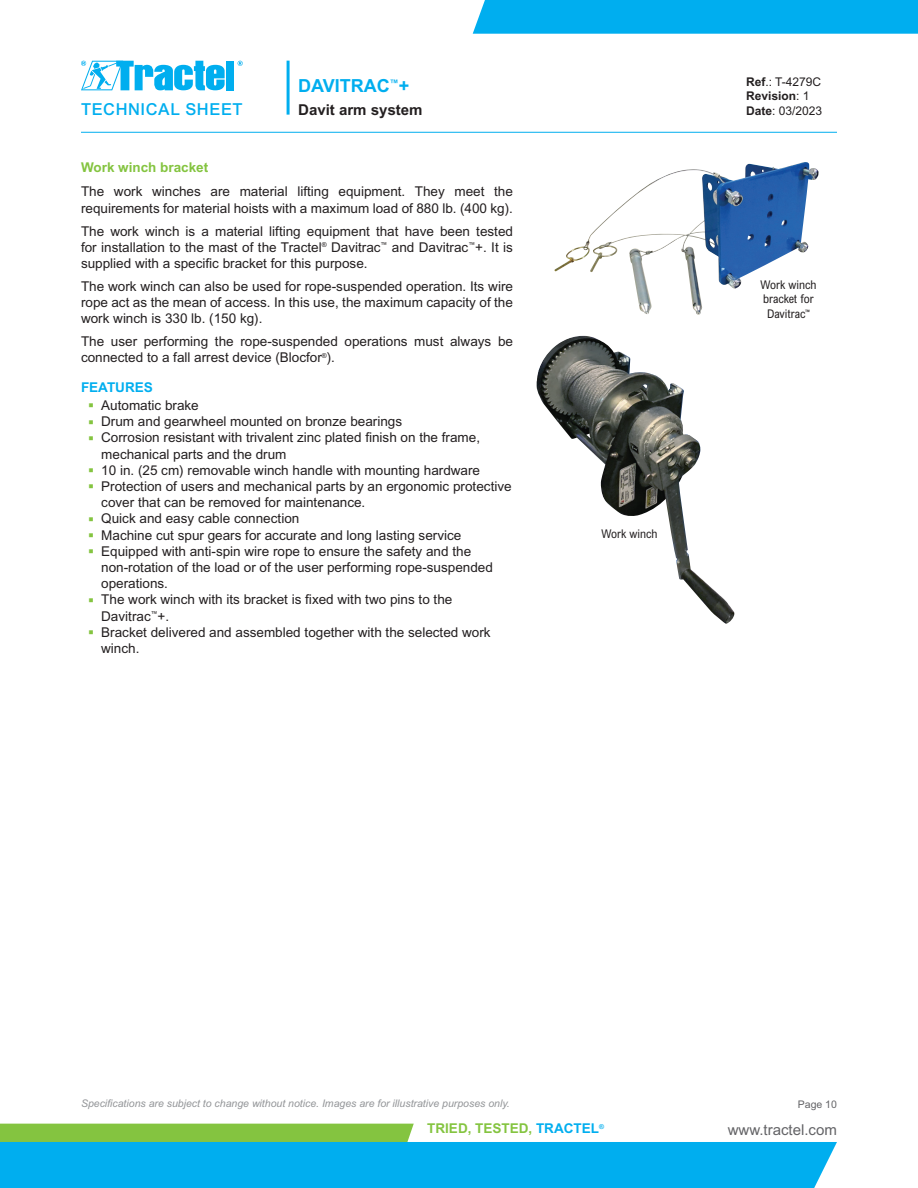
<style>
.page{position:relative;width:918px;height:1188px;background:#fff}
.page>*{position:absolute;margin:0;border:0;box-sizing:border-box;transform-origin:0 0}
.t1{font:700 18px "Arial MT Std";color:#00aeef}
.t2{font:500 16.5px "Arial MT Std";letter-spacing:.035em;color:#00aeef}
.t3{font:15px "Arial MT Std";color:#636366}
.t4{font:700 15px "Arial MT Std";color:#231f20}
.t5{font:13.5px/16.2px "Arial MT Std";color:#231f20}
.t6{font:700 13.5px "Arial MT Std";color:#84c440}
.t7{font:700 13.5px "Arial MT Std";color:#00aeef}
.t8{font:condensed 12px/14.4px "Arial MT Std";color:#231f20;text-align:center}
.t9{font:12px/14.4px "Arial MT Std";color:#231f20}
.t10{font:italic 10.5px "Arial MT Std";color:#939598}
.t11{font:10.5px "Arial MT Std";color:#636366}
.s1{font-weight:700}
.s2{color:#00aeef}
</style>
<div class="page">
<hr style="left:81px;top:132px;width:756px;height:1px;background:#00aeef">
<hr style="left:287px;top:61px;width:3px;height:54px;background:#00aeef">
<div style="left:473px;top:0;width:445px;height:34px;background:#00aeef"></div>
<svg style="left:0;top:1124px;width:837px;height:64px"></svg>
<div style="left:226px;top:61px;width:8px;height:29px;background:#00aeef"></div>
<svg style="left:238px;top:61px;width:5px;height:5px"></svg>
<svg style="left:81px;top:61px;width:144px;height:29px"></svg>
<img style="left:554px;top:162px;width:250px;height:110px">
<img style="left:537px;top:336px;width:197px;height:288px">
<p class="t2" style="left:81px;top:100px;width:163px">TECHNICAL SHEET</p>
<h1 class="t1" style="left:298px;top:75px;width:113px">DAVITRAC<sup>™</sup>+</h1>
<p class="t4" style="left:298px;top:101px;width:126px">Davit arm system</p>
<p class="t6" style="left:81px;top:159px;width:129px">Work winch bracket</p>
<p class="t5" style="left:81px;top:183px;width:434px">The work winches are material lifting equipment. They meet the requirements for material hoists with a maximum load of 880 lb. (400 kg).</p>
<p class="t5" style="left:81px;top:223px;width:434px;text-align:justify">The work winch is a material lifting equipment that have been tested for installation to the mast of the Tractel<sup>®</sup> Davitrac<sup>™</sup> and Davitrac<sup>™</sup>+. It is supplied with a specific bracket for this purpose.</p>
<p class="t5" style="left:81px;top:278px;width:434px;text-align:justify">The work winch can also be used for rope-suspended operation. Its wire rope act as the mean of access. In this use, the maximum capacity of the work winch is 330 lb. (150 kg).</p>
<p class="t5" style="left:81px;top:333px;width:434px">The user performing the rope-suspended operations must always be connected to a fall arrest device (Blocfor<sup>®</sup>).</p>
<p class="t7" style="left:81px;top:379px;width:73px">FEATURES</p>
<p class="t5" style="left:101px;top:397px;width:412px">Automatic brake<br>Drum and gearwheel mounted on bronze bearings<br>Corrosion resistant with trivalent zinc plated finish on the frame, mechanical parts and the drum<br>10 in. (25 cm) removable winch handle with mounting hardware Protection of users and mechanical parts by an ergonomic protective cover that can be removed for maintenance.<br>Quick and easy cable connection<br>Machine cut spur gears for accurate and long lasting service Equipped with anti-spin wire rope to ensure the safety and the non-rotation of the load or of the user performing rope-suspended operations.<br>The work winch with its bracket is fixed with two pins to the Davitrac<sup>™</sup>+.<br>Bracket delivered and assembled together with the selected work winch.</p>
<p class="t8" style="left:602px;top:526px;width:57px">Work winch</p>
<p class="t9" style="left:746px;top:74px;width:78px"><span class="s1">Ref</span>.: T-4279C<br><span class="s1">Revision</span>: 1<br><span class="s1">Date</span>: 03/2023</p>
<p class="t8" style="left:761px;top:277px;width:57px">Work winch bracket for<br>Davitrac<sup>™</sup></p>
<p class="t10" style="left:81px;top:1097px;width:430px">Specifications are subject to change without notice. Images are for illustrative purposes only.</p>
<p class="t6" style="left:427px;top:1121px;width:178px">TRIED, TESTED, <span class="s2">TRACTEL</span><sup>®</sup></p>
<p class="t11" style="left:798px;top:1099px;width:41px">Page 10</p>
<p class="t3" style="left:728px;top:1121px;width:111px">www.tractel.com</p>
</div>
